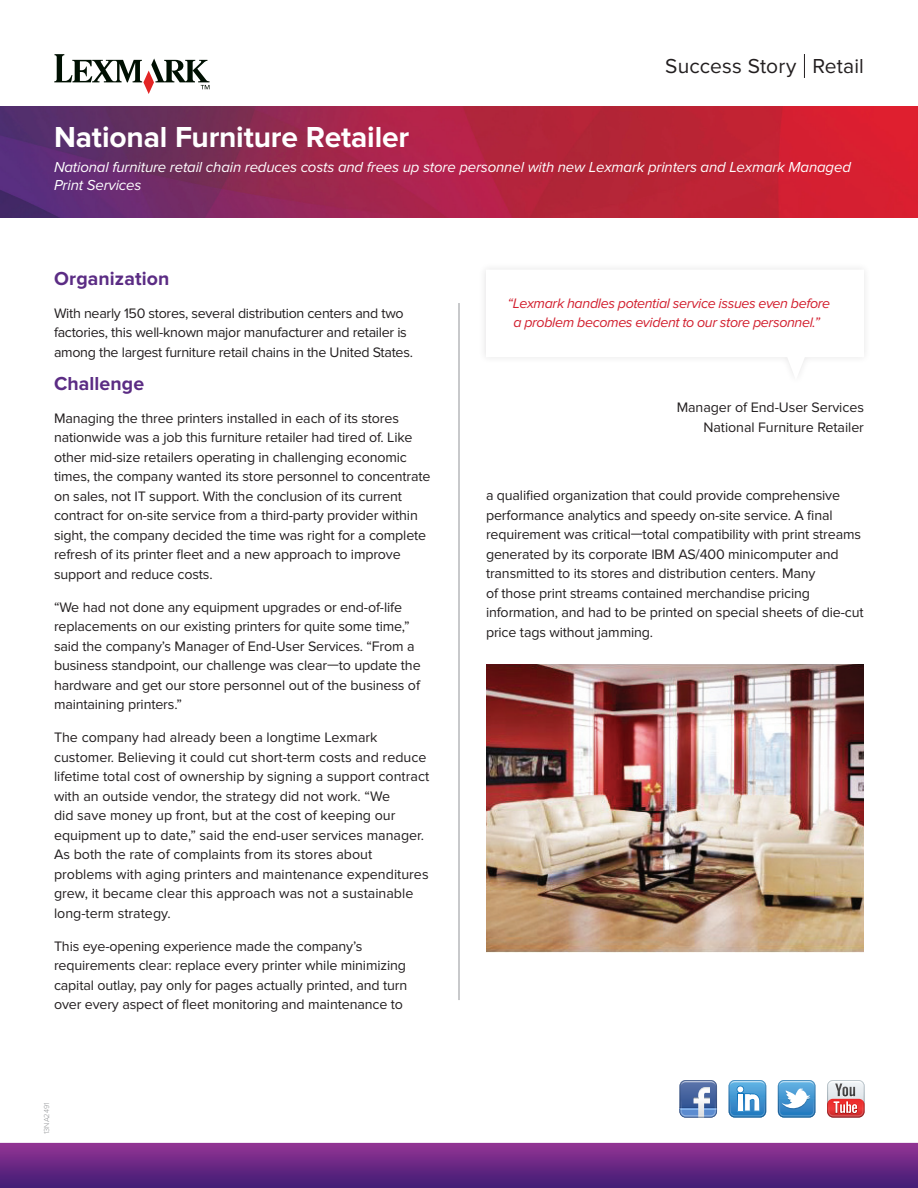
<style>
.page{position:relative;width:918px;height:1188px;background:#fff}
.page>*{position:absolute;margin:0;border:0;box-sizing:border-box;transform-origin:0 0}
.t1{font:700 30px "Proxima Nova";letter-spacing:-.005em;color:#fff}
.t2{font:21px "Proxima Nova";letter-spacing:.005em;color:#231f20}
.t3{font:700 19.5px "Proxima Nova";letter-spacing:.005em;color:#5b2c84}
.t4{font:italic 15px/18px "Proxima Nova";letter-spacing:-.01em;color:#fff}
.t5{font:14.25px/19.5px "Proxima Nova";letter-spacing:-.01em;color:#231f20}
.t6{font:italic 14.25px/19.5px "Proxima Nova";letter-spacing:-.025em;color:#d2202f;text-align:center}
.t7{font:300 7.5px "Proxima Nova";color:#939598}
</style>
<div class="page">
<img style="left:0;top:217px;width:918px;height:971px">
<svg style="left:54px;top:54px;width:156px;height:40px"></svg>
<svg style="left:804px;top:54px;width:1px;height:24px"></svg>
<img style="left:0;top:106px;width:918px;height:111px">
<hr style="left:459px;top:303px;width:1px;height:697px;background:#939598">
<img style="left:486px;top:665px;width:378px;height:287px">
<svg style="left:679px;top:1080px;width:38px;height:38px"></svg>
<svg style="left:729px;top:1080px;width:37px;height:38px"></svg>
<svg style="left:827px;top:1080px;width:38px;height:38px"></svg>
<svg style="left:778px;top:1080px;width:37px;height:38px"></svg>
<div style="left:479px;top:262px;width:393px;height:124px;background:#fff"></div>
<h1 class="t1" style="left:54px;top:120px;width:357px">National Furniture Retailer</h1>
<h2 class="t2" style="left:665px;top:54px;width:200px">Success Story Retail</h2>
<p class="t4" style="left:54px;top:159px;width:799px">National furniture retail chain reduces costs and frees up store personnel with new Lexmark printers and Lexmark Managed<br>Print Services</p>
<h3 class="t3" style="left:54px;top:267px;width:117px">Organization</h3>
<p class="t5" style="left:54px;top:304px;width:361px">With nearly 150 stores, several distribution centers and two factories, this well-known major manufacturer and retailer is among the largest furniture retail chains in the United States.</p>
<h3 class="t3" style="left:54px;top:372px;width:92px">Challenge</h3>
<p class="t5" style="left:54px;top:409px;width:378px">Managing the three printers installed in each of its stores nationwide was a job this furniture retailer had tired of. Like other mid-size retailers operating in challenging economic times, the company wanted its store personnel to concentrate on sales, not IT support. With the conclusion of its current contract for on-site service from a third-party provider within sight, the company decided the time was right for a complete refresh of its printer fleet and a new approach to improve support and reduce costs.</p>
<p class="t5" style="left:54px;top:598px;width:368px">“We had not done any equipment upgrades or end-of-life replacements on our existing printers for quite some time,” said the company’s Manager of End-User Services. “From a business standpoint, our challenge was clear—to update the hardware and get our store personnel out of the business of maintaining printers.”</p>
<p class="t5" style="left:54px;top:728px;width:377px">The company had already been a longtime Lexmark customer. Believing it could cut short-term costs and reduce lifetime total cost of ownership by signing a support contract with an outside vendor, the strategy did not work. “We<br>did save money up front, but at the cost of keeping our equipment up to date,” said the end-user services manager.<br>As both the rate of complaints from its stores about problems with aging printers and maintenance expenditures grew, it became clear this approach was not a sustainable long-term strategy.</p>
<p class="t5" style="left:54px;top:937px;width:355px">This eye-opening experience made the company’s requirements clear: replace every printer while minimizing capital outlay, pay only for pages actually printed, and turn over every aspect of fleet monitoring and maintenance to</p>
<p class="t7" style="left:42px;top:1134px;width:33px;rotate:-90deg">13NA2491</p>
<p class="t6" style="left:507px;top:294px;width:324px">“Lexmark handles potential service issues even before a problem becomes evident to our store personnel.”</p>
<p class="t5" style="left:677px;top:398px;width:189px;text-align:right">Manager of End-User Services<br>National Furniture Retailer</p>
<p class="t5" style="left:486px;top:486px;width:379px">a qualified organization that could provide comprehensive performance analytics and speedy on-site service. A final requirement was critical—total compatibility with print streams generated by its corporate IBM AS/400 minicomputer and transmitted to its stores and distribution centers. Many<br>of those print streams contained merchandise pricing information, and had to be printed on special sheets of die-cut price tags without jamming.</p>
</div>
